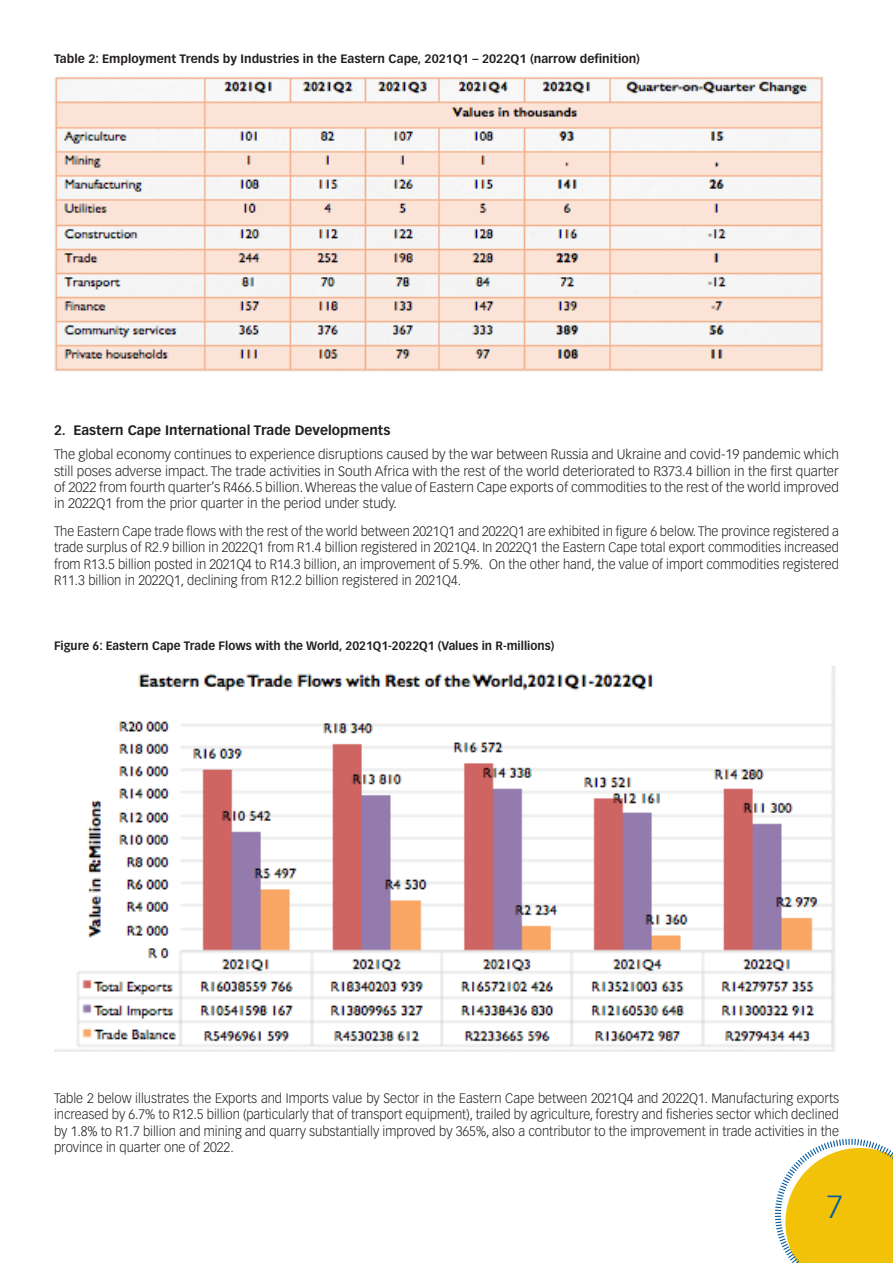
<style>
.page{position:relative;width:893px;height:1263px;background:#fff}
.page>*{position:absolute;margin:0;border:0;box-sizing:border-box;transform-origin:0 0}
.t1{font:300 31.5px "Vectora LT Std";color:#015ba0}
.t2{font:300 13.5px/16.2px "Vectora LT Std";color:#231f20;text-align:justify;scale:.96 1}
.t3{font:300 13.5px/16.2px "Vectora LT Std";color:#231f20;text-align:justify}
.t4{font:700 13.5px "Vectora LT Std";color:#231f20}
.t5{font:700 12px "Vectora LT Std";color:#231f20}
.t6{font:700 12px "Vectora LT Std";color:#231f20;scale:.96 1}
</style>
<div class="page">
<svg style="left:775px;top:1138px;width:118px;height:125px"></svg>
<img style="left:54px;top:76px;width:770px;height:296px">
<img style="left:54px;top:666px;width:782px;height:385px">
<p class="t5" style="left:54px;top:52px;width:588px">Table 2: Employment Trends by Industries in the Eastern Cape, 2021Q1 – 2022Q1 (narrow definition)</p>
<p class="t4" style="left:54px;top:422px;width:338px">2. Eastern Cape International Trade Developments</p>
<p class="t3" style="left:54px;top:447px;width:786px">The global economy continues to experience disruptions caused by the war between Russia and Ukraine and covid-19 pandemic which still poses adverse impact. The trade activities in South Africa with the rest of the world deteriorated to R373.4 billion in the first quarter of 2022 from fourth quarter’s R466.5 billion. Whereas the value of Eastern Cape exports of commodities to the rest of the world improved in 2022Q1 from the prior quarter in the period under study.</p>
<p class="t2" style="left:54px;top:523px;width:819px">The Eastern Cape trade flows with the rest of the world between 2021Q1 and 2022Q1 are exhibited in figure 6 below. The province registered a trade surplus of R2.9 billion in 2022Q1 from R1.4 billion registered in 2021Q4. In 2022Q1 the Eastern Cape total export commodities increased from R13.5 billion posted in 2021Q4 to R14.3 billion, an improvement of 5.9%. On the other hand, the value of import commodities registered R11.3 billion in 2022Q1, declining from R12.2 billion registered in 2021Q4.</p>
<p class="t6" style="left:54px;top:638px;width:523px">Figure 6: Eastern Cape Trade Flows with the World, 2021Q1-2022Q1 (Values in R-millions)</p>
<p class="t2" style="left:54px;top:1090px;width:819px">Table 2 below illustrates the Exports and Imports value by Sector in the Eastern Cape between 2021Q4 and 2022Q1. Manufacturing exports increased by 6.7% to R12.5 billion (particularly that of transport equipment), trailed by agriculture, forestry and fisheries sector which declined by 1.8% to R1.7 billion and mining and quarry substantially improved by 365%, also a contributor to the improvement in trade activities in the province in quarter one of 2022.</p>
<h1 class="t1" style="left:827px;top:1188px;width:18px">7</h1>
</div>
